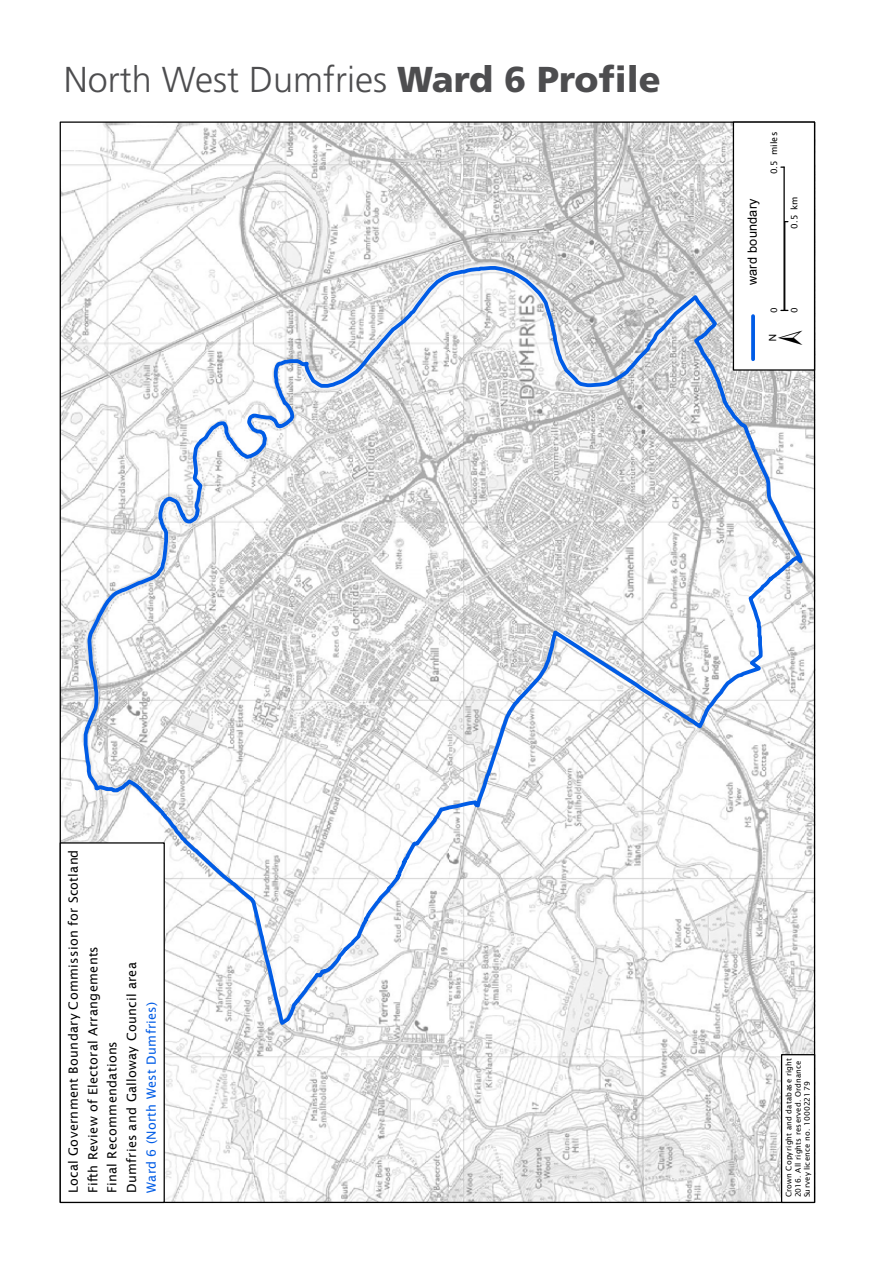
<style>
.page{position:relative;width:893px;height:1263px;background:#fff}
.page>*{position:absolute;margin:0;border:0;box-sizing:border-box;transform-origin:0 0}
.t1{font:47.55px "ESRI North";color:#000}
.t2{font:300 36px "Frutiger";color:#4d4d4f}
.t3{font:12.75px "Lucida Sans";letter-spacing:.025em;color:#000}
.t4{font:12.75px "Lucida Sans";letter-spacing:.02em;color:#005ce6}
.t5{font:12.75px "Arial";letter-spacing:.035em;color:#000}
.t6{font:10.2px "Lucida Sans";color:#000}
.t7{font:8.85px "Lucida Sans";letter-spacing:-.005em;color:#000}
.t8{font:7.65px/9.1px "Lucida Sans";letter-spacing:.035em;color:#000}
.s1{font-weight:900}
</style>
<div class="page">
<img style="left:62px;top:123px;width:751px;height:1078px">
<svg style="left:82px;top:264px;width:724px;height:766px"></svg>
<div style="left:733px;top:121px;width:82px;height:250px;background:#fff;border:1px solid #000"></div>
<svg style="left:751px;top:316px;width:4px;height:43px"></svg>
<hr style="left:783px;top:167px;width:2px;height:143px;background:#000">
<div style="left:60px;top:842px;width:105px;height:361px;background:#fff;border:1px solid #000"></div>
<div style="left:781px;top:1054px;width:34px;height:149px;background:#fff;border:1px solid #000"></div>
<h2 class="t2" style="left:64px;top:59px;width:598px">North West Dumfries <span class="s1">Ward 6 Profile</span></h2>
<p class="t7" style="left:769px;top:174px;width:44px;rotate:-90deg">0.5 miles</p>
<p class="t6" style="left:764px;top:179px;width:45px;rotate:-90deg">0.4 mile</p>
<p class="t5" style="left:744px;top:285px;width:88px;rotate:-90deg">ward boundary</p>
<p class="t7" style="left:769px;top:313px;width:7px;rotate:-90deg">0</p>
<p class="t7" style="left:789px;top:229px;width:34px;rotate:-90deg">0.5 km</p>
<p class="t7" style="left:789px;top:313px;width:7px;rotate:-90deg">0</p>
<h1 class="t1" style="left:758px;top:345px;width:16px;rotate:-90deg">±</h1>
<p class="t3" style="left:66px;top:1193px;width:345px;rotate:-90deg">Local Government Boundary Commission for Scotland</p>
<p class="t3" style="left:86px;top:1193px;width:248px;rotate:-90deg">Fifth Review of Electoral Arrangements</p>
<p class="t3" style="left:105px;top:1193px;width:153px;rotate:-90deg">Final Recommendations</p>
<p class="t3" style="left:124px;top:1193px;width:232px;rotate:-90deg">Dumfries and Galloway Council area</p>
<p class="t4" style="left:144px;top:1193px;width:192px;rotate:-90deg">Ward 6 (North West Dumfries)</p>
<p class="t8" style="left:784px;top:1197px;width:141px;rotate:-90deg">Crown Copyright and database right<br>2016. All rights reserved. Ordnance<br>Survey licence no. 100022179</p>
</div>
